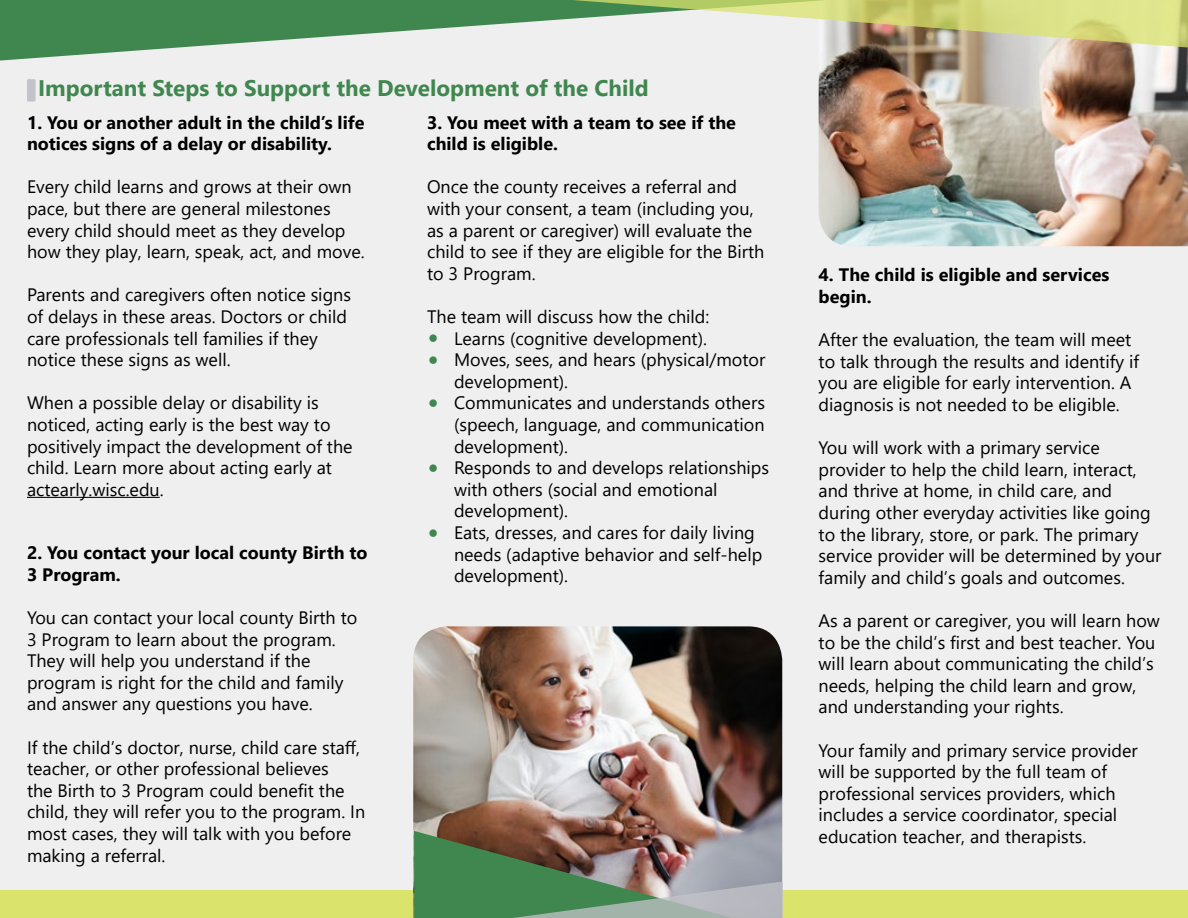
<style>
.page{position:relative;width:1188px;height:918px;background:#efeff0}
.page>*{position:absolute;margin:0;border:0;box-sizing:border-box;transform-origin:0 0}
.t1{font:700 22.5px "Segoe UI";color:#40874f}
.t2{font:18px/21.6px "Segoe UI";color:#000}
.t3{font:700 18px/21.6px "Segoe UI";color:#000}
.s1{font-size:30px;color:#40874f}
</style>
<div class="page">
<div style="left:0;top:891px;width:1188px;height:27px;background:#dae36c"></div>
<hr style="left:27px;top:497px;width:133px;height:1px;background:#000">
<div style="left:27px;top:79px;width:9px;height:23px;background:#c4c3c9"></div>
<img style="left:413px;top:626px;width:369px;height:205px">
<img style="left:819px;top:49px;width:369px;height:197px">
<svg style="left:410px;top:831px;width:373px;height:87px;background:#778872"></svg>
<svg style="left:0;top:0;width:827px;height:61px;fill:#40874f"></svg>
<svg style="left:417px;top:0;width:771px;height:49px"></svg>
<p class="t1" style="left:38px;top:66px;width:612px">Important Steps to Support the Development of the Child</p>
<p class="t3" style="left:27px;top:110px;width:339px">1. You or another adult in the child’s life notices signs of a delay or disability.</p>
<p class="t2" style="left:27px;top:175px;width:339px">Every child learns and grows at their own pace, but there are general milestones every child should meet as they develop how they play, learn, speak, act, and move.</p>
<p class="t2" style="left:27px;top:283px;width:326px">Parents and caregivers often notice signs of delays in these areas. Doctors or child care professionals tell families if they notice these signs as well.</p>
<p class="t2" style="left:27px;top:391px;width:327px">When a possible delay or disability is noticed, acting early is the best way to positively impact the development of the child. Learn more about acting early at actearly.wisc.edu.</p>
<p class="t3" style="left:427px;top:110px;width:310px">3. You meet with a team to see if the child is eligible.</p>
<p class="t2" style="left:427px;top:175px;width:339px">Once the county receives a referral and with your consent, a team (including you, as a parent or caregiver) will evaluate the child to see if they are eligible for the Birth to 3 Program.</p>
<p class="t2" style="left:427px;top:304px;width:284px">The team will discuss how the child:</p>
<p class="t2" style="left:427px;top:326px;width:282px"><span class="s1">•</span> Learns (cognitive development).</p>
<p class="t2" style="left:454px;top:347px;width:313px;text-indent:-27px"><span class="s1">•</span> Moves, sees, and hears (physical/motor development).</p>
<p class="t2" style="left:454px;top:391px;width:312px;text-align:justify;text-indent:-27px"><span class="s1">•</span> Communicates and understands others (speech, language, and communication development).</p>
<p class="t2" style="left:454px;top:455px;width:317px;text-indent:-27px"><span class="s1">•</span> Responds to and develops relationships with others (social and emotional development).</p>
<p class="t2" style="left:454px;top:520px;width:310px;text-indent:-27px"><span class="s1">•</span> Eats, dresses, and cares for daily living needs (adaptive behavior and self-help development).</p>
<p class="t3" style="left:27px;top:541px;width:342px">2. You contact your local county Birth to<br>3 Program.</p>
<p class="t2" style="left:27px;top:605px;width:332px">You can contact your local county Birth to 3 Program to learn about the program.<br>They will help you understand if the program is right for the child and family and answer any questions you have.</p>
<p class="t2" style="left:27px;top:735px;width:340px">If the child’s doctor, nurse, child care staff, teacher, or other professional believes<br>the Birth to 3 Program could benefit the child, they will refer you to the program. In most cases, they will talk with you before making a referral.</p>
<p class="t3" style="left:819px;top:263px;width:292px">4. The child is eligible and services begin.</p>
<p class="t2" style="left:819px;top:327px;width:322px">After the evaluation, the team will meet to talk through the results and identify if you are eligible for early intervention. A diagnosis is not needed to be eligible.</p>
<p class="t2" style="left:819px;top:435px;width:344px">You will work with a primary service provider to help the child learn, interact, and thrive at home, in child care, and during other everyday activities like going to the library, store, or park. The primary service provider will be determined by your family and child’s goals and outcomes.</p>
<p class="t2" style="left:819px;top:608px;width:343px">As a parent or caregiver, you will learn how to be the child’s first and best teacher. You will learn about communicating the child’s needs, helping the child learn and grow, and understanding your rights.</p>
<p class="t2" style="left:819px;top:738px;width:321px">Your family and primary service provider will be supported by the full team of professional services providers, which includes a service coordinator, special education teacher, and therapists.</p>
</div>
